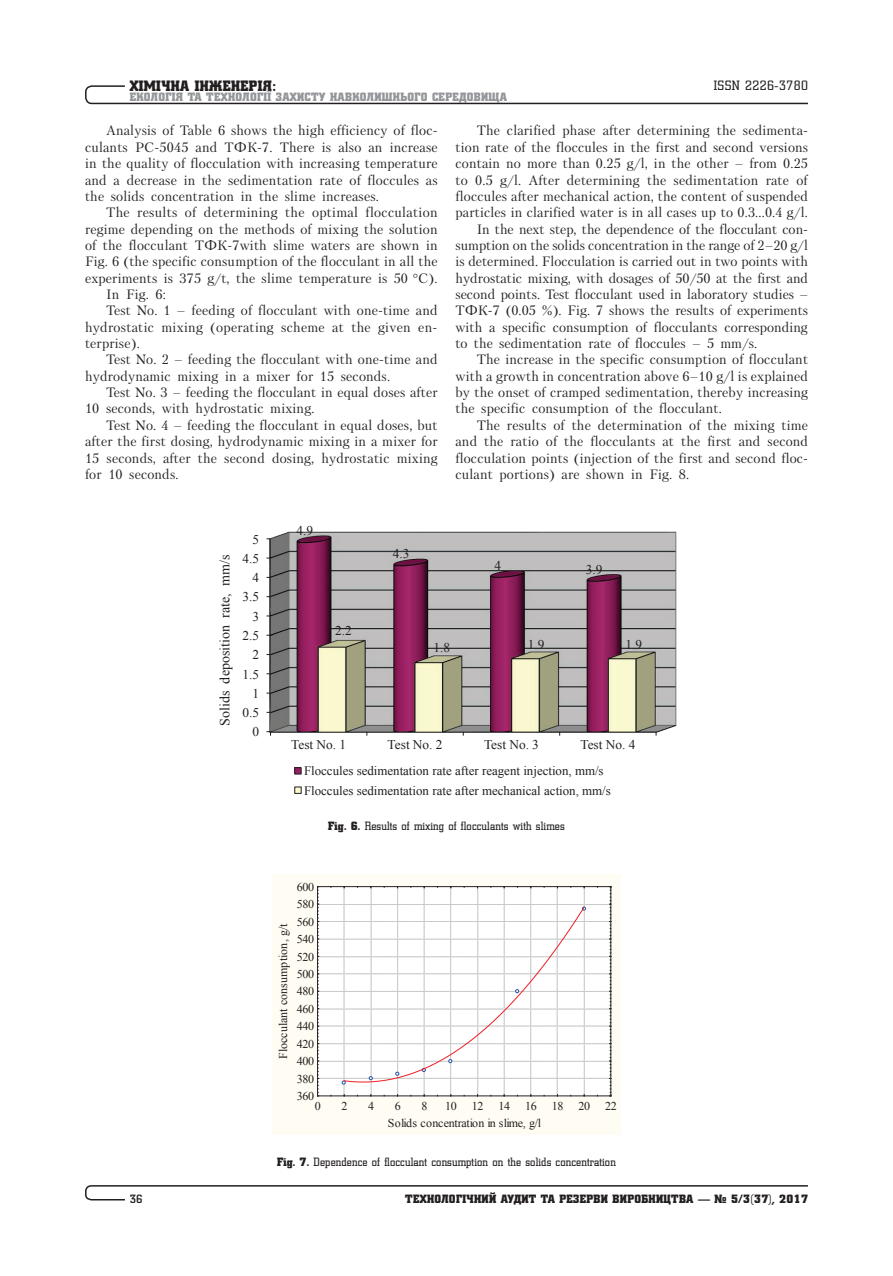
<style>
.page{position:relative;width:893px;height:1276px;background:#fff}
.page>*{position:absolute;margin:0;border:0;box-sizing:border-box;transform-origin:0 0}
.t1{font:15px "Coliseum Black C";letter-spacing:.025em;color:#231f20}
.t2{font:14.1px "Times New Roman";color:#231f20}
.t3{font:13.5px/16.4px "Petersburg C";letter-spacing:.01em;color:#231f20;text-align:justify}
.t4{font:13.5px "Coliseum C";letter-spacing:.03em;color:#231f20}
.t5{font:13.35px "Times New Roman";color:#231f20}
.t6{font:12.9px/19.4px "Times New Roman";color:#231f20}
.t7{font:12px "Coliseum C";letter-spacing:.015em;color:#231f20}
.t8{font:12px/17.1px "Times New Roman";letter-spacing:-.025em;color:#231f20}
.t9{font:12px "Coliseum Black C";letter-spacing:.025em;color:#231f20}
.t10{font:12px "Coliseum Black C";letter-spacing:.025em;color:#939598}
.t11{font:12px "Times New Roman";letter-spacing:.01em;color:#231f20}
.t12{font:700 12px "Coliseum C";color:#231f20}
.s1{font-family:"Coliseum Black C"}
</style>
<div class="page">
<svg style="left:85px;top:85px;width:723px;height:20px"></svg>
<svg style="left:85px;top:1185px;width:723px;height:16px"></svg>
<img style="left:269px;top:531px;width:408px;height:202px">
<div style="left:295px;top:767px;width:6px;height:7px;background:#961f5f"></div>
<div style="left:294px;top:767px;width:8px;height:7px;border:1px solid #231f20"></div>
<svg style="left:296px;top:788px;width:4px;height:4px"></svg>
<div style="left:294px;top:786px;width:8px;height:8px;border:1px solid #231f20"></div>
<div style="left:272px;top:874px;width:348px;height:260px;background:#fefcf3"></div>
<svg style="left:317px;top:886px;width:294px;height:210px"></svg>
<p class="t1" style="left:130px;top:77px;width:148px">Хімічна інженерія:</p>
<p class="t10" style="left:130px;top:90px;width:379px">Екологія та технології захисту навколишнього середовища</p>
<p class="t4" style="left:714px;top:78px;width:96px">ISSN 2226-3780</p>
<p class="t3" style="left:85px;top:122px;width:354px;text-indent:21px">Analysis of Table 6 shows the high efficiency of floc&shy;culants РС-5045 and ТФК-7. There is also an increase in the quality of flocculation with increasing temperature and a decrease in the sedimentation rate of floccules as the solids concentration in the slime increases.</p>
<p class="t3" style="left:106px;top:204px;width:333px">The results of determining the optimal flocculation</p>
<p class="t3" style="left:85px;top:220px;width:354px">regime depending on the methods of mixing the solution</p>
<p class="t3" style="left:85px;top:237px;width:354px">of the flocculant ТФК-7with slime waters are shown in</p>
<p class="t3" style="left:85px;top:253px;width:354px">Fig. 6 (the specific consumption of the flocculant in all the</p>
<p class="t3" style="left:85px;top:269px;width:354px">experiments is 375 g/t, the slime temperature is 50 C).</p>
<p class="t3" style="left:106px;top:286px;width:61px">In Fig. 6:</p>
<p class="t3" style="left:106px;top:302px;width:333px">Test No. 1 – feeding of flocculant with one-time and</p>
<p class="t3" style="left:85px;top:319px;width:354px">hydrostatic mixing (operating scheme at the given en-</p>
<p class="t3" style="left:85px;top:335px;width:56px">terprise).</p>
<p class="t3" style="left:106px;top:351px;width:333px">Test No. 2 – feeding the flocculant with one-time and</p>
<p class="t3" style="left:85px;top:368px;width:307px">hydrodynamic mixing in a mixer for 15 seconds.</p>
<p class="t3" style="left:106px;top:384px;width:333px">Test No. 3 – feeding the flocculant in equal doses after</p>
<p class="t3" style="left:85px;top:400px;width:231px">10 seconds, with hydrostatic mixing.</p>
<p class="t3" style="left:106px;top:417px;width:333px">Test No. 4 – feeding the flocculant in equal doses, but</p>
<p class="t3" style="left:85px;top:433px;width:354px">after the first dosing, hydrodynamic mixing in a mixer for</p>
<p class="t3" style="left:85px;top:449px;width:354px">15 seconds, after the second dosing, hydrostatic mixing</p>
<p class="t3" style="left:85px;top:466px;width:95px">for 10 seconds.</p>
<p class="t5" style="left:252px;top:530px;width:8px">5</p>
<p class="t5" style="left:297px;top:522px;width:18px">4.9</p>
<p class="t3" style="left:477px;top:122px;width:333px">The clarified phase after determining the sedimenta-</p>
<p class="t3" style="left:455px;top:139px;width:354px">tion rate of the floccules in the first and second versions</p>
<p class="t3" style="left:455px;top:155px;width:354px">contain no more than 0.25 g/l, in the other – from 0.25</p>
<p class="t3" style="left:455px;top:171px;width:354px">to 0.5 g/l. After determining the sedimentation rate of</p>
<p class="t3" style="left:455px;top:188px;width:354px">floccules after mechanical action, the content of suspended</p>
<p class="t3" style="left:455px;top:204px;width:354px">particles in clarified water is in all cases up to 0.3...0.4 g/l.</p>
<p class="t3" style="left:477px;top:220px;width:333px">In the next step, the dependence of the flocculant con-</p>
<p class="t3" style="left:455px;top:237px;width:354px">sumption on the solids concentration in the range of 2–20 g/l</p>
<p class="t3" style="left:455px;top:253px;width:354px">is determined. Flocculation is carried out in two points with</p>
<p class="t3" style="left:455px;top:269px;width:354px">hydrostatic mixing, with dosages of 50/50 at the first and</p>
<p class="t3" style="left:455px;top:286px;width:354px">second points. Test flocculant used in laboratory studies –</p>
<p class="t3" style="left:455px;top:302px;width:354px">ТФК-7 (0.05 %). Fig. 7 shows the results of experiments</p>
<p class="t3" style="left:455px;top:319px;width:354px">with a specific consumption of flocculants corresponding</p>
<p class="t3" style="left:455px;top:335px;width:303px">to the sedimentation rate of floccules – 5 mm/s.</p>
<p class="t3" style="left:477px;top:351px;width:333px">The increase in the specific consumption of flocculant</p>
<p class="t3" style="left:455px;top:368px;width:354px">with a growth in concentration above 6–10 g/l is explained</p>
<p class="t3" style="left:455px;top:384px;width:354px">by the onset of cramped sedimentation, thereby increasing</p>
<p class="t3" style="left:455px;top:400px;width:268px">the specific consumption of the flocculant.</p>
<p class="t3" style="left:477px;top:417px;width:333px">The results of the determination of the mixing time</p>
<p class="t3" style="left:455px;top:433px;width:354px">and the ratio of the flocculants at the first and second</p>
<p class="t3" style="left:455px;top:449px;width:354px">flocculation points (injection of the first and second floc-</p>
<p class="t3" style="left:455px;top:466px;width:235px">culant portions) are shown in Fig. 8.</p>
<p class="t2" style="left:215px;top:725px;width:172px;rotate:-90deg">Solids deposition rate, mm/s</p>
<p class="t5" style="left:242px;top:549px;width:18px">4.5</p>
<p class="t5" style="left:252px;top:569px;width:8px">4</p>
<p class="t5" style="left:242px;top:588px;width:18px">3.5</p>
<p class="t5" style="left:252px;top:607px;width:8px">3</p>
<p class="t5" style="left:242px;top:626px;width:18px">2.5</p>
<p class="t5" style="left:252px;top:646px;width:8px">2</p>
<p class="t5" style="left:242px;top:665px;width:18px">1.5</p>
<p class="t5" style="left:252px;top:684px;width:8px">1</p>
<p class="t5" style="left:242px;top:703px;width:18px">0.5</p>
<p class="t5" style="left:252px;top:723px;width:8px">0</p>
<p class="t5" style="left:335px;top:622px;width:18px">2.2</p>
<p class="t5" style="left:393px;top:545px;width:18px">4.3</p>
<p class="t5" style="left:494px;top:556px;width:8px">4</p>
<p class="t5" style="left:586px;top:560px;width:18px">3.9</p>
<p class="t5" style="left:434px;top:638px;width:18px">1.8</p>
<p class="t5" style="left:528px;top:635px;width:18px">1.9</p>
<p class="t5" style="left:625px;top:635px;width:18px">1.9</p>
<p class="t5" style="left:291px;top:736px;width:56px">Test No. 1</p>
<p class="t5" style="left:388px;top:736px;width:56px">Test No. 2</p>
<p class="t5" style="left:484px;top:736px;width:56px">Test No. 3</p>
<p class="t5" style="left:580px;top:736px;width:56px">Test No. 4</p>
<p class="t6" style="left:304px;top:761px;width:308px">Floccules sedimentation rate after reagent injection, mm/s<br>Floccules sedimentation rate after mechanical action, mm/s</p>
<p class="t7" style="left:328px;top:819px;width:238px"><span class="s1">Fig. 6.</span> Results of mixing of flocculants with slimes</p>
<p class="t8" style="left:297px;top:878px;width:19px">600</p>
<p class="t8" style="left:297px;top:895px;width:19px">580</p>
<p class="t8" style="left:297px;top:913px;width:19px">560</p>
<p class="t11" style="left:275px;top:1059px;width:137px;rotate:-90deg">Flocculant consumption, g/t</p>
<p class="t8" style="left:297px;top:930px;width:19px">540</p>
<p class="t8" style="left:297px;top:947px;width:19px">520</p>
<p class="t8" style="left:297px;top:965px;width:19px">500</p>
<p class="t8" style="left:297px;top:982px;width:19px">480</p>
<p class="t8" style="left:297px;top:1000px;width:19px">460</p>
<p class="t8" style="left:297px;top:1017px;width:19px">440</p>
<p class="t8" style="left:297px;top:1035px;width:19px">420</p>
<p class="t8" style="left:297px;top:1052px;width:19px">400</p>
<p class="t8" style="left:297px;top:1069px;width:19px">380</p>
<p class="t8" style="left:297px;top:1087px;width:19px">360</p>
<p class="t8" style="left:315px;top:1097px;width:8px">0</p>
<p class="t8" style="left:341px;top:1097px;width:8px">2</p>
<p class="t8" style="left:368px;top:1097px;width:8px">4</p>
<p class="t8" style="left:395px;top:1097px;width:8px">6</p>
<p class="t8" style="left:421px;top:1097px;width:8px">8</p>
<p class="t8" style="left:388px;top:1097px;width:230px;text-indent:57px">10 12 14 16 18 20 22<br>Solids concentration in slime, g/l</p>
<p class="t7" style="left:277px;top:1155px;width:340px"><span class="s1">Fig. 7.</span> Dependence of flocculant consumption on the solids concentration</p>
<p class="t12" style="left:130px;top:1191px;width:14px">36</p>
<p class="t9" style="left:405px;top:1191px;width:404px">Технологічний аудит та резерви виробництва — № 5/3(37), 2017</p>
</div>
